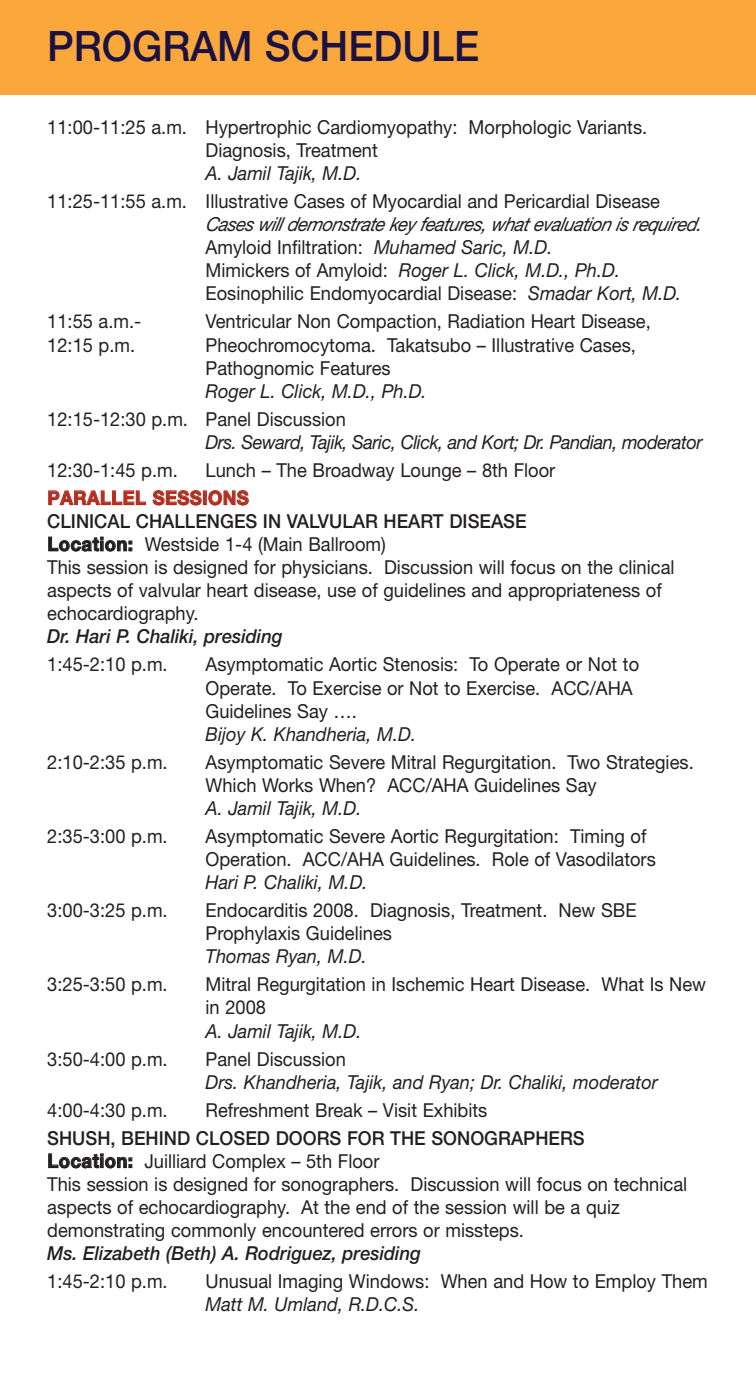
<style>
.page{position:relative;width:756px;height:1386px;background:#fff}
.page>*{position:absolute;margin:0;border:0;box-sizing:border-box;transform-origin:0 0}
.t1{font:500 42px "Helvetica Neue LT Std";color:#1a1144;scale:.95 1}
.t2{font:19.25px/23.1px "Helvetica Neue LT Std";color:#231f20;scale:.95 1}
.t3{font:italic 19.25px/23.1px "Helvetica Neue LT Std";letter-spacing:-.03em;color:#231f20;scale:.95 1}
.t4{font:italic 19.25px "Helvetica Neue LT Std";color:#231f20;scale:.95 1}
.t5{font:italic 500 19.25px "Helvetica Neue LT Std";color:#231f20;scale:.95 1}
.t6{font:700 19.25px "Helvetica Neue LT Std";letter-spacing:.03em;color:#b42d1f;scale:.95 1}
.s1{font-style:normal}
.s2{font-weight:500}
.s3{font-weight:700}
</style>
<div class="page">
<div style="left:0;top:0;width:756px;height:94px;background:#faa83b"></div>
<h1 class="t1" style="left:47px;top:31px;width:456px">PROGRAM SCHEDULE</h1>
<p class="t2" style="left:206px;top:117px;width:467px;text-indent:-158px">11:00-11:25 a.m. Hypertrophic Cardiomyopathy: Morphologic Variants.<br>Diagnosis, Treatment</p>
<p class="t4" style="left:206px;top:166px;width:166px">A. Jamil Tajik, M.D.</p>
<p class="t2" style="left:47px;top:192px;width:647px">11:25-11:55 a.m. Illustrative Cases of Myocardial and Pericardial Disease</p>
<p class="t3" style="left:206px;top:215px;width:527px">Cases will demonstrate key features, what evaluation is required.<br><span class="s1">Amyloid Infiltration:</span> Muhamed Saric, M.D.<br><span class="s1">Mimickers of Amyloid:</span> Roger L. Click, M.D., Ph.D.<br><span class="s1">Eosinophilic Endomyocardial Disease:</span> Smadar Kort, M.D.</p>
<p class="t2" style="left:47px;top:312px;width:101px">11:55 a.m.-</p>
<p class="t2" style="left:206px;top:312px;width:470px">Ventricular Non Compaction, Radiation Heart Disease,</p>
<p class="t2" style="left:47px;top:335px;width:94px">12:15 p.m.</p>
<p class="t2" style="left:206px;top:335px;width:455px">Pheochromocytoma. Takatsubo – Illustrative Cases,<br>Pathognomic Features</p>
<p class="t4" style="left:206px;top:384px;width:234px">Roger L. Click, M.D., Ph.D.</p>
<p class="t2" style="left:47px;top:409px;width:316px">12:15-12:30 p.m. Panel Discussion</p>
<p class="t3" style="left:206px;top:432px;width:525px">Drs. Seward, Tajik, Saric, Click, and Kort; Dr. Pandian, moderator</p>
<p class="t2" style="left:47px;top:460px;width:139px">12:30-1:45 p.m.</p>
<p class="t2" style="left:206px;top:460px;width:370px">Lunch – The Broadway Lounge – 8th Floor</p>
<p class="t6" style="left:48px;top:491px;width:213px">PARALLEL SESSIONS</p>
<p class="t2" style="left:47px;top:511px;width:662px"><span class="s2">CLINICAL CHALLENGES IN VALVULAR HEART DISEASE<br></span><span class="s3">Location:</span> Westside 1-4 (Main Ballroom)<br>This session is designed for physicians. Discussion will focus on the clinical aspects of valvular heart disease, use of guidelines and appropriateness of echocardiography.</p>
<p class="t5" style="left:47px;top:630px;width:249px">Dr. Hari P. Chaliki, presiding</p>
<p class="t2" style="left:47px;top:655px;width:128px">1:45-2:10 p.m.</p>
<p class="t2" style="left:206px;top:655px;width:458px">Asymptomatic Aortic Stenosis: To Operate or Not to<br>Operate. To Exercise or Not to Exercise. ACC/AHA<br>Guidelines Say ….</p>
<p class="t4" style="left:206px;top:727px;width:223px">Bijoy K. Khandheria, M.D.</p>
<p class="t2" style="left:47px;top:752px;width:128px">2:10-2:35 p.m.</p>
<p class="t2" style="left:206px;top:752px;width:515px">Asymptomatic Severe Mitral Regurgitation. Two Strategies.<br>Which Works When? ACC/AHA Guidelines Say</p>
<p class="t4" style="left:206px;top:801px;width:166px">A. Jamil Tajik, M.D.</p>
<p class="t2" style="left:47px;top:826px;width:128px">2:35-3:00 p.m.</p>
<p class="t2" style="left:206px;top:826px;width:475px">Asymptomatic Severe Aortic Regurgitation: Timing of<br>Operation. ACC/AHA Guidelines. Role of Vasodilators</p>
<p class="t4" style="left:206px;top:875px;width:172px">Hari P. Chaliki, M.D.</p>
<p class="t2" style="left:47px;top:901px;width:128px">3:00-3:25 p.m.</p>
<p class="t2" style="left:206px;top:901px;width:455px">Endocarditis 2008. Diagnosis, Treatment. New SBE<br>Prophylaxis Guidelines</p>
<p class="t4" style="left:206px;top:950px;width:171px">Thomas Ryan, M.D.</p>
<p class="t2" style="left:47px;top:975px;width:128px">3:25-3:50 p.m.</p>
<p class="t2" style="left:206px;top:975px;width:528px">Mitral Regurgitation in Ischemic Heart Disease. What Is New in 2008</p>
<p class="t4" style="left:206px;top:1024px;width:166px">A. Jamil Tajik, M.D.</p>
<p class="t2" style="left:47px;top:1049px;width:128px">3:50-4:00 p.m.</p>
<p class="t2" style="left:206px;top:1049px;width:149px">Panel Discussion</p>
<p class="t4" style="left:206px;top:1075px;width:478px">Drs. Khandheria, Tajik, and Ryan; Dr. Chaliki, moderator</p>
<p class="t2" style="left:47px;top:1100px;width:128px">4:00-4:30 p.m.</p>
<p class="t2" style="left:206px;top:1100px;width:298px">Refreshment Break – Visit Exhibits</p>
<p class="t2" style="left:47px;top:1128px;width:675px"><span class="s2">SHUSH, BEHIND CLOSED DOORS FOR THE SONOGRAPHERS<br></span><span class="s3">Location:</span> Juilliard Complex – 5th Floor<br>This session is designed for sonographers. Discussion will focus on technical aspects of echocardiography. At the end of the session will be a quiz demonstrating commonly encountered errors or missteps.</p>
<p class="t5" style="left:47px;top:1246px;width:395px">Ms. Elizabeth (Beth) A. Rodriguez, presiding</p>
<p class="t2" style="left:47px;top:1272px;width:128px">1:45-2:10 p.m.</p>
<p class="t2" style="left:206px;top:1272px;width:530px">Unusual Imaging Windows: When and How to Employ Them</p>
<p class="t4" style="left:206px;top:1297px;width:227px">Matt M. Umland, R.D.C.S.</p>
</div>
